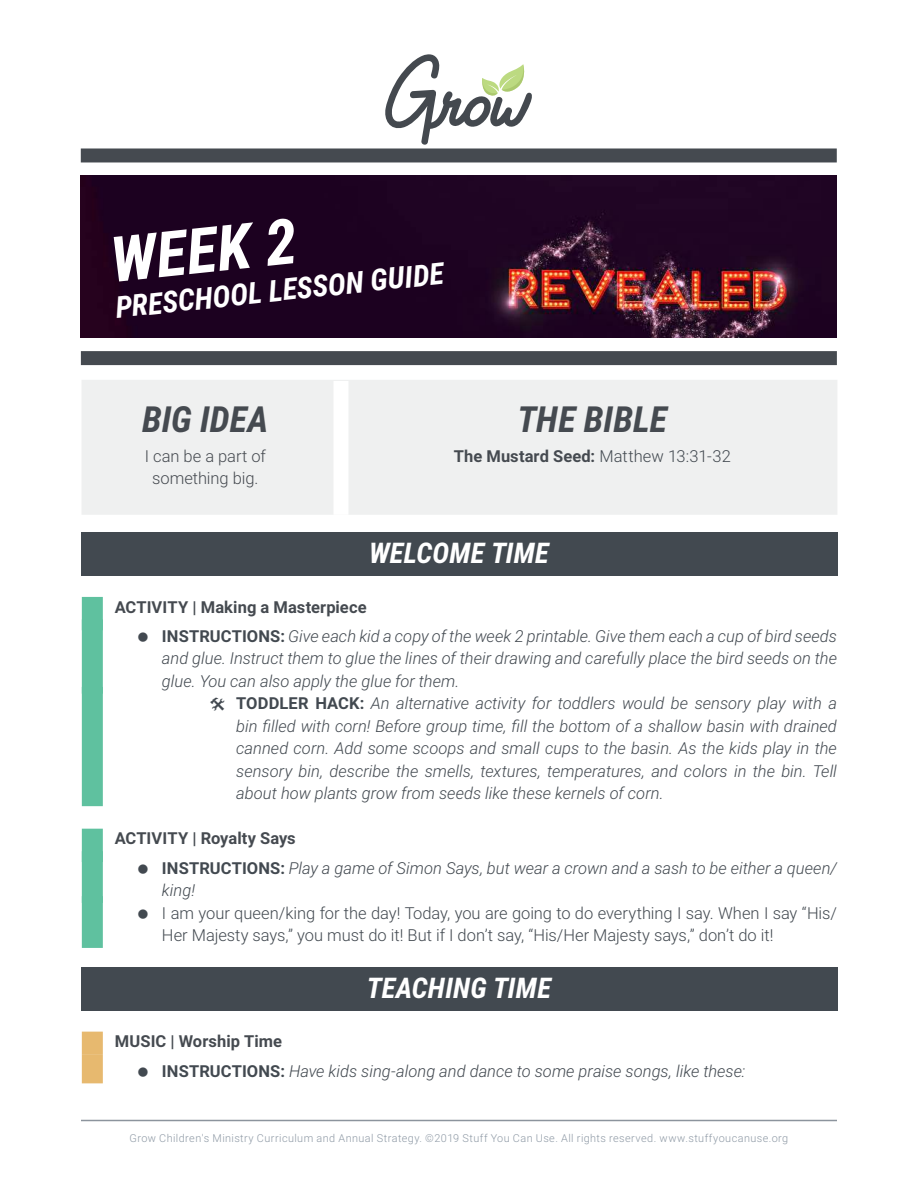
<style>
.page{position:relative;width:918px;height:1188px;background:#fff}
.page>*{position:absolute;margin:0;border:0;box-sizing:border-box;transform-origin:0 0}
.t1{font:italic 700 63px "Roboto Condensed";color:#fff}
.t2{font:italic 700 36px "Roboto Condensed";color:#454a50}
.t3{font:italic 700 30px "Roboto Condensed";color:#fff}
.t4{font:italic 700 28.5px "Roboto Condensed";letter-spacing:.005em;color:#fff}
.t5{font:italic 300 16.5px/29.2px "Roboto";color:#424950}
.t6{font:300 16.5px/22.5px "Roboto";letter-spacing:-.005em;color:#424950}
.t7{font:700 16.5px "Roboto";letter-spacing:.005em;color:#454a50}
.t8{font:300 16.5px/22.5px "Roboto";letter-spacing:-.005em;color:#454a50;text-align:center}
.t9{font:300 10.8px "Roboto";letter-spacing:.04em;color:#8e99a5}
.s1{font-weight:300;color:#424950}
.s2{font-weight:700;font-style:normal;color:#454a50}
.s3{font-weight:700;font-style:normal}
</style>
<div class="page">
<div style="left:81px;top:148px;width:756px;height:14px;background:#454a50"></div>
<svg style="left:385px;top:54px;width:147px;height:91px"></svg>
<img style="left:81px;top:176px;width:756px;height:162px">
<div style="left:81px;top:351px;width:756px;height:14px;background:#454a50"></div>
<hr style="left:81px;top:1120px;width:756px;height:1px;background:#8c949d">
<div style="left:81px;top:380px;width:756px;height:135px;background:#eff0f0"></div>
<div style="left:333px;top:381px;width:15px;height:134px;background:#fff"></div>
<div style="left:81px;top:532px;width:756px;height:44px;background:#424950"></div>
<div style="left:82px;top:597px;width:21px;height:33px;background:#5fc19f"></div>
<div style="left:82px;top:619px;width:21px;height:75px;background:#5fc19f"></div>
<div style="left:82px;top:687px;width:21px;height:119px;background:#5fc19f"></div>
<div style="left:82px;top:829px;width:21px;height:33px;background:#5fc19f"></div>
<div style="left:82px;top:851px;width:21px;height:52px;background:#5fc19f"></div>
<div style="left:82px;top:896px;width:21px;height:52px;background:#5fc19f"></div>
<div style="left:81px;top:967px;width:756px;height:44px;background:#424950"></div>
<div style="left:82px;top:1032px;width:21px;height:22px;background:#e7b96f"></div>
<div style="left:82px;top:1054px;width:21px;height:29px;background:#e7b96f"></div>
<h1 class="t1" style="left:107px;top:224px;width:188px;rotate:-6deg">WEEK 2</h1>
<h3 class="t3" style="left:114px;top:290px;width:332px;rotate:-6deg">PRESCHOOL LESSON GUIDE</h3>
<h2 class="t2" style="left:142px;top:399px;width:128px">BIG IDEA</h2>
<p class="t8" style="left:145px;top:446px;width:122px">I can be a part of something big.</p>
<h2 class="t2" style="left:518px;top:399px;width:151px">THE BIBLE</h2>
<p class="t7" style="left:454px;top:449px;width:279px">The Mustard Seed: <span class="s1">Matthew 13:31-32</span></p>
<h3 class="t4" style="left:369px;top:537px;width:181px">WELCOME TIME</h3>
<p class="t5" style="left:162px;top:593px;width:677px;text-indent:-47px"><span class="s2">ACTIVITY | Making a Masterpiece<br></span><span class="s3">INSTRUCTIONS:</span> Give each kid a copy of the week 2 printable. Give them each a cup of bird seeds</p>
<p class="t5" style="left:162px;top:645px;width:677px">and glue. Instruct them to glue the lines of their drawing and carefully place the bird seeds on the</p>
<p class="t5" style="left:162px;top:668px;width:299px">glue. You can also apply the glue for them.</p>
<p class="t5" style="left:236px;top:690px;width:602px"><span class="s3">TODDLER HACK:</span> An alternative activity for toddlers would be sensory play with a</p>
<p class="t5" style="left:236px;top:711px;width:602px">bin filled with corn! Before group time, fill the bottom of a shallow basin with drained</p>
<p class="t5" style="left:236px;top:735px;width:602px">canned corn. Add some scoops and small cups to the basin. As the kids play in the</p>
<p class="t5" style="left:236px;top:756px;width:602px">sensory bin, describe the smells, textures, temperatures, and colors in the bin. Tell</p>
<p class="t5" style="left:236px;top:780px;width:429px">about how plants grow from seeds like these kernels of corn.</p>
<p class="t5" style="left:162px;top:823px;width:676px;text-indent:-47px"><span class="s2">ACTIVITY | Royalty Says<br></span><span class="s3">INSTRUCTIONS:</span> Play a game of Simon Says, but wear a crown and a sash to be either a queen/</p>
<p class="t5" style="left:162px;top:875px;width:35px">king!</p>
<p class="t6" style="left:162px;top:903px;width:676px">I am your queen/king for the day! Today, you are going to do everything I say. When I say “His/<br>Her Majesty says,” you must do it! But if I don’t say, “His/Her Majesty says,” don’t do it!</p>
<h3 class="t4" style="left:367px;top:971px;width:186px">TEACHING TIME</h3>
<p class="t5" style="left:162px;top:1026px;width:585px;text-indent:-47px"><span class="s2">MUSIC | Worship Time<br></span><span class="s3">INSTRUCTIONS:</span> Have kids sing-along and dance to some praise songs, like these:</p>
<p class="t9" style="left:130px;top:1134px;width:660px">Grow Children's Ministry Curriculum and Annual Strategy. ©2019 Stuff You Can Use. All rights reserved. www.stuffyoucanuse.org</p>
</div>
